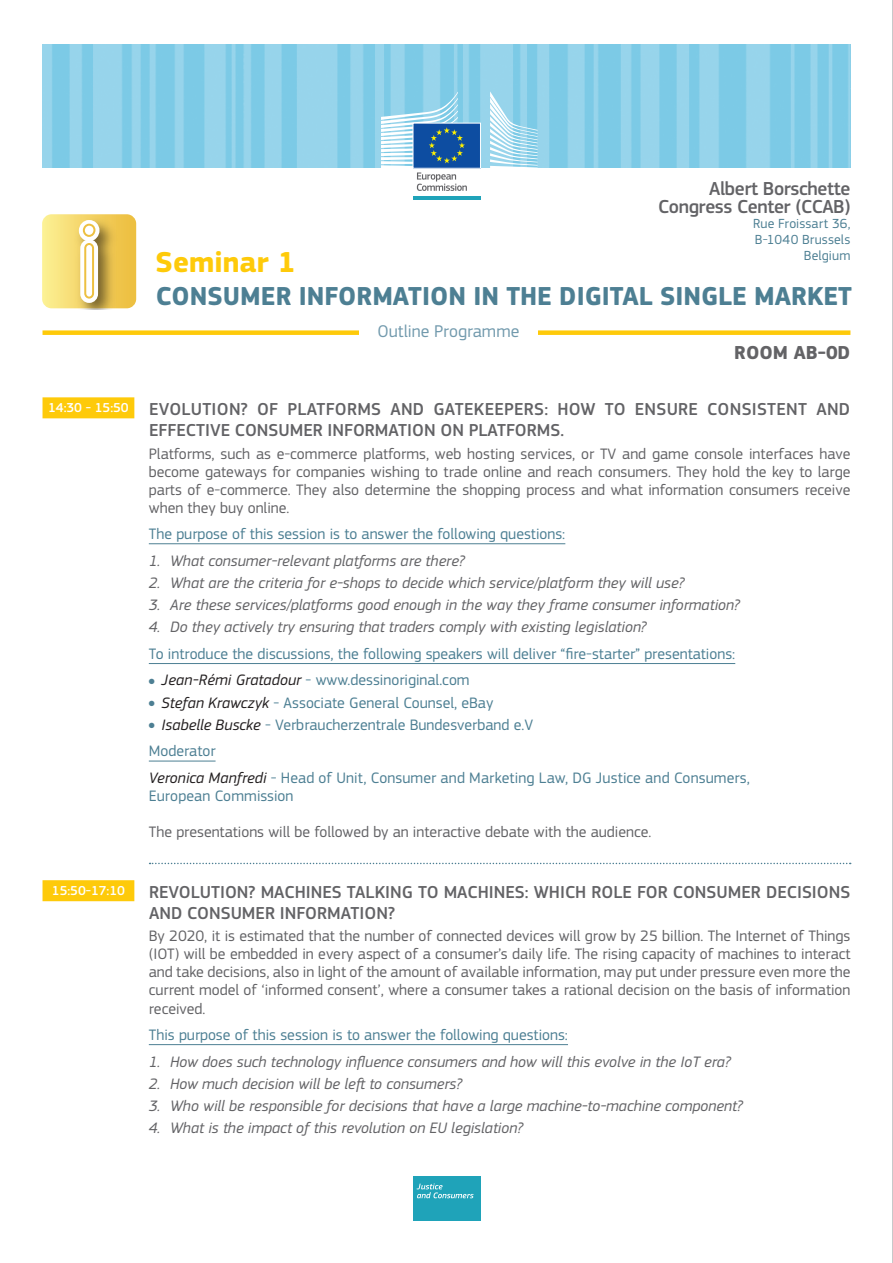
<style>
.page{position:relative;width:893px;height:1263px;background:#fff}
.page>*{position:absolute;margin:0;border:0;box-sizing:border-box;transform-origin:0 0}
.t1{font:700 30px "EC Square Sans Pro";color:#feca0a}
.t2{font:700 27px "EC Square Sans Pro";color:#4d7f93}
.t3{font:500 19.65px/18.3px "EC Square Sans Pro";letter-spacing:-.02em;color:#636366;text-align:right}
.t4{font:700 19.5px "EC Square Sans Pro";color:#636366}
.t5{font:500 18px/21px "EC Square Sans Pro";color:#636366}
.t6{font:17.7px "EC Square Sans Pro";color:#729aad}
.t7{font:15.75px/18px "EC Square Sans Pro";color:#636366;text-align:justify}
.t8{font:italic 15.75px "EC Square Sans Pro";color:#636366}
.t9{font:15.75px/26.5px "EC Square Sans Pro";color:#4d7f93}
.t10{font:13.65px/15.6px "EC Square Sans Pro";letter-spacing:.015em;color:#4d7f93;text-align:right}
.t11{font:500 13.5px "EC Square Sans Pro";color:#fff}
.s1{font-style:italic;color:#231f20}
</style>
<div class="page">
<svg style="left:150px;top:863px;width:701px;height:1px"></svg>
<div style="left:43px;top:397px;width:91px;height:21px;background:#feca0a"></div>
<hr style="left:149px;top:543px;width:416px;height:1px;background:#4d7f93">
<hr style="left:149px;top:663px;width:586px;height:1px;background:#4d7f93">
<hr style="left:149px;top:761px;width:67px;height:1px;background:#4d7f93">
<div style="left:43px;top:880px;width:91px;height:21px;background:#feca0a"></div>
<hr style="left:149px;top:1044px;width:419px;height:1px;background:#4d7f93">
<img style="left:43px;top:45px;width:807px;height:123px">
<div style="left:413px;top:123px;width:67px;height:45px;background:#0d4da1"></div>
<div style="left:413px;top:123px;width:68px;height:45px;border:1px solid #fff"></div>
<svg style="left:490px;top:91px;width:48px;height:77px;background:#aadcee"></svg>
<svg style="left:381px;top:92px;width:86px;height:99px"></svg>
<hr style="left:413px;top:196px;width:68px;height:4px;background:#1fa3b9">
<div style="left:413px;top:1176px;width:67px;height:44px;background:#1fa3b9"></div>
<svg style="left:417px;top:1183px;width:57px;height:15px"></svg>
<svg style="left:42px;top:214px;width:94px;height:94px;background:#ebd176"></svg>
<div style="left:84px;top:243px;width:10px;height:56px;border:2px solid #edc041;border-radius:4px"></div>
<div style="left:43px;top:330px;width:807px;height:5px;background:#feca0a"></div>
<div style="left:359px;top:315px;width:179px;height:31px;background:#fff"></div>
<hr style="left:892px;top:0;width:1px;height:1263px;background:#939598">
<p class="t3" style="left:658px;top:179px;width:194px">Albert Borschette<br>Congress Center (CCAB)</p>
<p class="t10" style="left:753px;top:216px;width:99px">Rue Froissart 36,<br>B-1040 Brussels<br>Belgium</p>
<h1 class="t1" style="left:156px;top:245px;width:142px">Seminar 1</h1>
<h2 class="t2" style="left:156px;top:280px;width:698px">CONSUMER INFORMATION IN THE DIGITAL SINGLE MARKET</h2>
<p class="t6" style="left:378px;top:321px;width:143px">Outline Programme</p>
<p class="t4" style="left:734px;top:341px;width:118px">ROOM AB-0D</p>
<p class="t5" style="left:149px;top:399px;width:703px;text-indent:-101px"><sup>14:30</sup> <sup>-</sup> <sup>15:50</sup> EVOLUTION? OF PLATFORMS AND GATEKEEPERS: HOW TO ENSURE CONSISTENT AND<br>EFFECTIVE CONSUMER INFORMATION ON PLATFORMS.</p>
<p class="t7" style="left:149px;top:444px;width:703px">Platforms, such as e-commerce platforms, web hosting services, or TV and game console interfaces have become gateways for companies wishing to trade online and reach consumers. They hold the key to large parts of e-commerce. They also determine the shopping process and what information consumers receive when they buy online.</p>
<p class="t9" style="left:149px;top:521px;width:418px">The purpose of this session is to answer the following questions:</p>
<p class="t8" style="left:149px;top:551px;width:317px">1. What consumer-relevant platforms are there?</p>
<p class="t8" style="left:149px;top:573px;width:537px">2. What are the criteria for e-shops to decide which service/platform they will use?</p>
<p class="t8" style="left:149px;top:596px;width:592px">3. Are these services/platforms good enough in the way they frame consumer information?</p>
<p class="t8" style="left:149px;top:618px;width:499px">4. Do they actively try ensuring that traders comply with existing legislation?</p>
<p class="t9" style="left:149px;top:640px;width:588px">To introduce the discussions, the following speakers will deliver “fire-starter” presentations:</p>
<p class="t9" style="left:149px;top:667px;width:322px">● <span class="s1">Jean-Rémi Gratadour</span> - www.dessinoriginal.com</p>
<p class="t9" style="left:149px;top:689px;width:346px">● <span class="s1">Stefan Krawczyk</span> - Associate General Counsel, eBay</p>
<p class="t9" style="left:149px;top:711px;width:603px">● <span class="s1">Isabelle Buscke</span> - Verbraucherzentrale Bundesverband e.V<br>Moderator<br><span class="s1">Veronica Manfredi</span> - Head of Unit, Consumer and Marketing Law, DG Justice and Consumers,</p>
<p class="t9" style="left:149px;top:782px;width:146px">European Commission</p>
<p class="t7" style="left:149px;top:823px;width:504px">The presentations will be followed by an interactive debate with the audience.</p>
<p class="t11" style="left:52px;top:882px;width:74px">15:50-17:10</p>
<p class="t5" style="left:149px;top:882px;width:703px">REVOLUTION? MACHINES TALKING TO MACHINES: WHICH ROLE FOR CONSUMER DECISIONS<br>AND CONSUMER INFORMATION?</p>
<p class="t7" style="left:149px;top:927px;width:703px">By 2020, it is estimated that the number of connected devices will grow by 25 billion. The Internet of Things (IOT) will be embedded in every aspect of a consumer’s daily life. The rising capacity of machines to interact and take decisions, also in light of the amount of available information, may put under pressure even more the current model of ‘informed consent’, where a consumer takes a rational decision on the basis of information received.</p>
<p class="t9" style="left:149px;top:1022px;width:421px">This purpose of this session is to answer the following questions:</p>
<p class="t8" style="left:149px;top:1052px;width:583px">1. How does such technology influence consumers and how will this evolve in the IoT era?</p>
<p class="t8" style="left:149px;top:1074px;width:315px">2. How much decision will be left to consumers?</p>
<p class="t8" style="left:149px;top:1097px;width:595px">3. Who will be responsible for decisions that have a large machine-to-machine component?</p>
<p class="t8" style="left:149px;top:1119px;width:376px">4. What is the impact of this revolution on EU legislation?</p>
</div>
